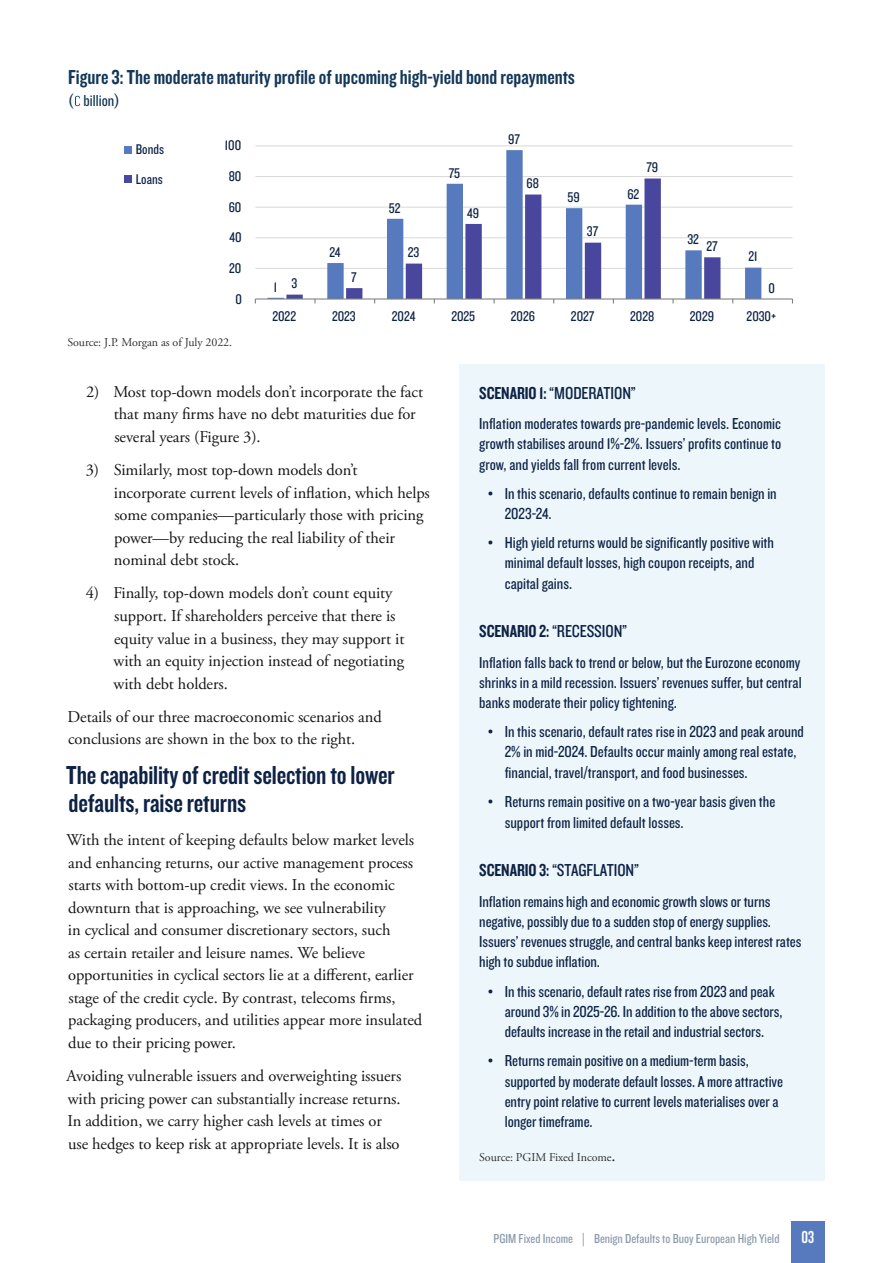
<style>
.page{position:relative;width:893px;height:1263px;background:#fff}
.page>*{position:absolute;margin:0;border:0;box-sizing:border-box;transform-origin:0 0}
.t1{font:27px/28.5px "Knockout 49 Liteweight";letter-spacing:-.005em;color:#0d2245}
.t2{font:21px "Knockout HTF49 Liteweight";color:#133758}
.t3{font:18px "Knockout HTF29 Junior Liteweight";letter-spacing:-.005em;color:#0d2245}
.t4{font:16.5px/22.5px "Adobe Garamond Pro";letter-spacing:-.005em;color:#171616}
.t5{font:16.5px/20.2px "Knockout HTF29 Junior Liteweight";letter-spacing:-.005em;color:#0d2245}
.t6{font:16.5px "Knockout HTF29 Junior Liteweight";color:#133758}
.t7{font:14.55px/29.4px "Knockout HTF29 Junior Liteweight";color:#0d2245}
.t8{font:13.5px "Knockout HTF29 Junior Liteweight";color:#8b9bab}
.t9{font:12px "Adobe Garamond Pro";letter-spacing:-.005em;color:#313232}
.s1{font-family:"Knockout 49 Liteweight"}
.s2{font-family:"Knockout HTF49 Liteweight"}
.s3{font-size:16.5px;color:#0d2245}
.s4{font-family:"Adobe Garamond Pro"}
.s5{font-family:"Knockout 48 Featherweight";font-size:18px;color:#fff}
</style>
<div class="page">
<div style="left:791px;top:1221px;width:34px;height:42px;background:#567abd"></div>
<hr style="left:255px;top:146px;width:537px;height:1px;background:#d9d9d7">
<hr style="left:255px;top:176px;width:537px;height:1px;background:#d9d9d7">
<hr style="left:255px;top:207px;width:537px;height:1px;background:#d9d9d7">
<hr style="left:255px;top:237px;width:537px;height:1px;background:#d9d9d7">
<hr style="left:255px;top:268px;width:537px;height:1px;background:#d9d9d7">
<svg style="left:268px;top:150px;width:493px;height:148px"></svg>
<svg style="left:286px;top:178px;width:434px;height:120px"></svg>
<hr style="left:255px;top:298px;width:537px;height:2px;background:#7f807f">
<div style="left:125px;top:146px;width:7px;height:7px;background:#567abd"></div>
<div style="left:125px;top:175px;width:7px;height:8px;background:#4a489e"></div>
<div style="left:459px;top:364px;width:365px;height:817px;background:#edf7fb"></div>
<p class="t2" style="left:68px;top:66px;width:508px">Figure 3: The moderate maturity profile of upcoming high-yield bond repayments</p>
<p class="t6" style="left:68px;top:93px;width:53px">(<span class="s1">€</span> billion)</p>
<p class="t7" style="left:136px;top:135px;width:30px">Bonds<br>Loans</p>
<p class="t7" style="left:225px;top:131px;width:18px">100</p>
<p class="t7" style="left:229px;top:162px;width:14px">80</p>
<p class="t7" style="left:229px;top:193px;width:14px">60</p>
<p class="t7" style="left:229px;top:223px;width:14px">40</p>
<p class="t7" style="left:229px;top:254px;width:14px">20</p>
<p class="t7" style="left:235px;top:284px;width:8px">0</p>
<p class="t9" style="left:68px;top:335px;width:166px">Source: J.P. Morgan as of July 2022.</p>
<p class="t7" style="left:274px;top:272px;width:5px">1</p>
<p class="t7" style="left:291px;top:269px;width:7px">3</p>
<p class="t7" style="left:329px;top:238px;width:13px">24</p>
<p class="t7" style="left:351px;top:263px;width:7px">7</p>
<p class="t7" style="left:389px;top:193px;width:13px">52</p>
<p class="t7" style="left:408px;top:238px;width:13px">23</p>
<p class="t7" style="left:449px;top:158px;width:13px">75</p>
<p class="t7" style="left:467px;top:199px;width:13px">49</p>
<p class="t7" style="left:508px;top:125px;width:13px">97</p>
<p class="t7" style="left:527px;top:169px;width:14px">68</p>
<p class="t7" style="left:646px;top:153px;width:13px">79</p>
<p class="t7" style="left:568px;top:183px;width:14px">59</p>
<p class="t7" style="left:627px;top:179px;width:13px">62</p>
<p class="t7" style="left:587px;top:217px;width:13px">37</p>
<p class="t7" style="left:687px;top:225px;width:13px">32</p>
<p class="t7" style="left:706px;top:232px;width:13px">27</p>
<p class="t7" style="left:748px;top:242px;width:10px">21</p>
<p class="t7" style="left:768px;top:274px;width:8px">0</p>
<p class="t7" style="left:272px;top:302px;width:25px">2022</p>
<p class="t7" style="left:332px;top:302px;width:25px">2023</p>
<p class="t7" style="left:392px;top:302px;width:25px">2024</p>
<p class="t7" style="left:451px;top:302px;width:25px">2025</p>
<p class="t7" style="left:511px;top:302px;width:26px">2026</p>
<p class="t7" style="left:571px;top:302px;width:25px">2027</p>
<p class="t7" style="left:630px;top:302px;width:26px">2028</p>
<p class="t7" style="left:690px;top:302px;width:26px">2029</p>
<p class="t7" style="left:747px;top:302px;width:31px">2030+</p>
<p class="t4" style="left:114px;top:381px;width:311px;text-indent:-28px">2) Most top-down models don’t incorporate the fact that many firms have no debt maturities due for several years (Figure 3).</p>
<p class="t4" style="left:114px;top:459px;width:318px;text-indent:-28px">3) Similarly, most top-down models don’t incorporate current levels of inflation, which helps some companies—particularly those with pricing power—by reducing the real liability of their nominal debt stock.</p>
<p class="t4" style="left:114px;top:583px;width:292px;text-indent:-28px">4) Finally, top-down models don’t count equity support. If shareholders perceive that there is equity value in a business, they may support it with an equity injection instead of negotiating with debt holders.</p>
<p class="t4" style="left:68px;top:706px;width:316px">Details of our three macroeconomic scenarios and conclusions are shown in the box to the right.</p>
<h1 class="t1" style="left:66px;top:759px;width:330px">The capability of credit selection to lower defaults, raise returns</h1>
<p class="t4" style="left:66px;top:829px;width:357px">With the intent of keeping defaults below market levels and enhancing returns, our active management process starts with bottom-up credit views. In the economic downturn that is approaching, we see vulnerability<br>in cyclical and consumer discretionary sectors, such<br>as certain retailer and leisure names. We believe opportunities in cyclical sectors lie at a different, earlier stage of the credit cycle. By contrast, telecoms firms, packaging producers, and utilities appear more insulated due to their pricing power.</p>
<p class="t4" style="left:67px;top:1065px;width:336px">Avoiding vulnerable issuers and overweighting issuers with pricing power can substantially increase returns.<br>In addition, we carry higher cash levels at times or use hedges to keep risk at appropriate levels. It is also</p>
<p class="t3" style="left:479px;top:384px;width:158px"><span class="s2">SCENARIO 1:</span> “MODERATION”</p>
<p class="t5" style="left:479px;top:414px;width:304px;text-align:justify">Inflation moderates towards pre-pandemic levels. Economic growth stabilises around 1%-2%. Issuers’ profits continue to grow, and yields fall from current levels.</p>
<p class="t5" style="left:505px;top:484px;width:273px;text-indent:-16px">• In this scenario, defaults continue to remain benign in<br>2023-24.</p>
<p class="t5" style="left:505px;top:533px;width:271px;text-indent:-16px">• High yield returns would be significantly positive with minimal default losses, high coupon receipts, and capital gains.</p>
<p class="t3" style="left:479px;top:622px;width:150px"><span class="s2">SCENARIO 2:</span> “RECESSION”</p>
<p class="t5" style="left:479px;top:652px;width:324px;text-align:justify">Inflation falls back to trend or below, but the Eurozone economy shrinks in a mild recession. Issuers’ revenues suffer, but central banks moderate their policy tightening.</p>
<p class="t5" style="left:505px;top:722px;width:301px;text-indent:-16px">• In this scenario, default rates rise in 2023 and peak around<br>2% in mid-2024. Defaults occur mainly among real estate, financial, travel/transport, and food businesses.</p>
<p class="t5" style="left:505px;top:791px;width:272px;line-height:21px;text-indent:-16px">• Returns remain positive on a two-year basis given the support from limited default losses.</p>
<p class="t3" style="left:479px;top:861px;width:162px"><span class="s2">SCENARIO 3:</span> “STAGFLATION”</p>
<p class="t5" style="left:479px;top:891px;width:324px">Inflation remains high and economic growth slows or turns negative, possibly due to a sudden stop of energy supplies.<br>Issuers’ revenues struggle, and central banks keep interest rates high to subdue inflation.</p>
<p class="t5" style="left:505px;top:981px;width:279px;text-indent:-16px">• In this scenario, default rates rise from 2023 and peak around 3% in 2025-26. In addition to the above sectors, defaults increase in the retail and industrial sectors.</p>
<p class="t5" style="left:505px;top:1051px;width:280px;text-indent:-16px">• Returns remain positive on a medium-term basis, supported by moderate default losses. A more attractive entry point relative to current levels materialises over a longer timeframe.</p>
<p class="t9" style="left:479px;top:1150px;width:138px">Source: PGIM Fixed Income<span class="s3">.</span></p>
<p class="t8" style="left:494px;top:1232px;width:322px">PGIM Fixed Income <span class="s4">|</span> Benign Defaults to Buoy European High Yield <span class="s5">03</span></p>
</div>
